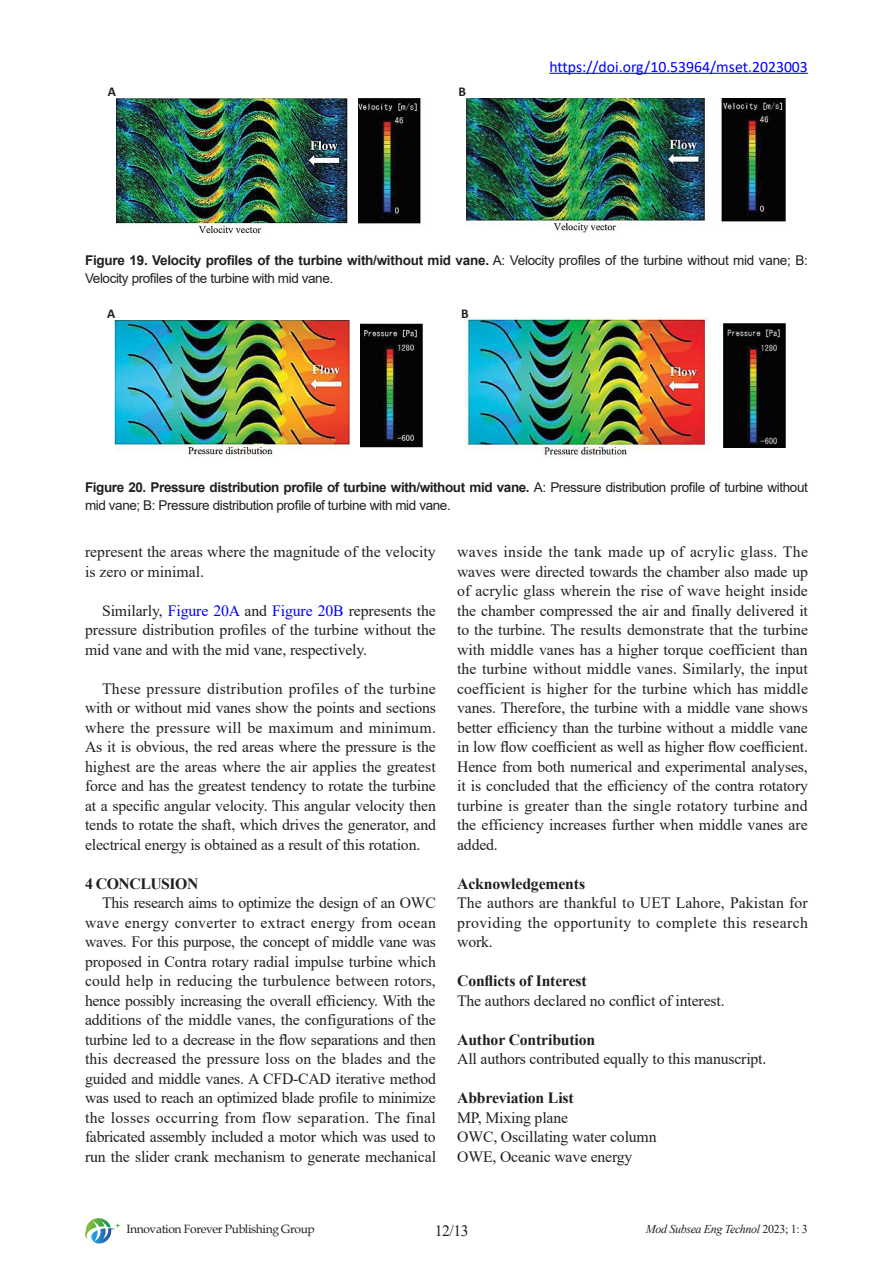
<style>
.page{position:relative;width:893px;height:1263px;background:#fff}
.page>*{position:absolute;margin:0;border:0;box-sizing:border-box;transform-origin:0 0}
.正文{font:15.75px/19.5px "Times New Roman";letter-spacing:-.005em;color:#231f20;text-align:justify}
.不首行缩进{font:15.75px/19.5px "Times New Roman";letter-spacing:-.01em;color:#231f20;text-align:justify}
.不首行缩进-2{font:700 15.75px "Times New Roman";letter-spacing:-.01em;color:#231f20}
.t1{font:15.75px "Calibri";color:#00f}
.一级标题{font:700 15.75px "Times New Roman";letter-spacing:-.03em;color:#231f20}
.图注样式{font:13.5px/18px "Arial";letter-spacing:-.03em;color:#231f20}
.t2{font:700 13.5px "Calibri";color:#231f20}
.t3{font:12px "Book Antiqua";letter-spacing:-.03em;color:#231f20}
.t4{font:italic 12px "Times New Roman";letter-spacing:-.03em;color:#231f20}
.s1{font-weight:700}
.s2{color:#00f}
.s3{font-style:normal}
</style>
<div class="page">
<svg style="left:85px;top:1218px;width:35px;height:25px"></svg>
<hr style="left:549px;top:73px;width:259px;height:1px;background:#00f">
<img style="left:116px;top:99px;width:232px;height:133px">
<img style="left:358px;top:99px;width:63px;height:125px">
<img style="left:467px;top:99px;width:241px;height:133px">
<img style="left:721px;top:99px;width:64px;height:123px">
<img style="left:114px;top:320px;width:237px;height:138px">
<img style="left:360px;top:323px;width:63px;height:125px">
<img style="left:465px;top:317px;width:245px;height:143px">
<img style="left:723px;top:323px;width:63px;height:125px">
<p class="t2" style="left:108px;top:82px;width:10px">A</p>
<p class="t2" style="left:458px;top:82px;width:9px">B</p>
<p class="t1" style="left:549px;top:55px;width:260px">https://doi.org/10.53964/mset.2023003</p>
<p class="图注样式" style="left:85px;top:251px;width:724px"><span class="s1">Figure 19. Velocity profiles of the turbine with/without mid vane.</span> A: Velocity profiles of the turbine without mid vane; B:<br>Velocity profiles of the turbine with mid vane.</p>
<p class="t2" style="left:107px;top:303px;width:10px">A</p>
<p class="t2" style="left:461px;top:303px;width:9px">B</p>
<p class="图注样式" style="left:85px;top:479px;width:724px"><span class="s1">Figure 20. Pressure distribution profile of turbine with/without mid vane.</span> A: Pressure distribution profile of turbine without mid vane; B: Pressure distribution profile of turbine with mid vane.</p>
<p class="正文" style="left:85px;top:542px;width:352px">represent the areas where the magnitude of the velocity is zero or minimal.</p>
<p class="正文" style="left:85px;top:600px;width:352px;text-indent:17px">Similarly, <span class="s2">Figure 20A</span> and <span class="s2">Figure 20B</span> represents the pressure distribution profiles of the turbine without the mid vane and with the mid vane, respectively.</p>
<p class="正文" style="left:85px;top:678px;width:352px;text-indent:17px">These pressure distribution profiles of the turbine with or without mid vanes show the points and sections where the pressure will be maximum and minimum.<br>As it is obvious, the red areas where the pressure is the highest are the areas where the air applies the greatest force and has the greatest tendency to rotate the turbine at a specific angular velocity. This angular velocity then tends to rotate the shaft, which drives the generator, and electrical energy is obtained as a result of this rotation.</p>
<p class="一级标题" style="left:85px;top:872px;width:115px">4 CONCLUSION</p>
<p class="正文" style="left:85px;top:893px;width:353px;text-indent:17px">This research aims to optimize the design of an OWC wave energy converter to extract energy from ocean waves. For this purpose, the concept of middle vane was proposed in Contra rotary radial impulse turbine which could help in reducing the turbulence between rotors, hence possibly increasing the overall efficiency. With the additions of the middle vanes, the configurations of the turbine led to a decrease in the flow separations and then this decreased the pressure loss on the blades and the guided and middle vanes. A CFD-CAD iterative method was used to reach an optimized blade profile to minimize the losses occurring from flow separation. The final fabricated assembly included a motor which was used to run the slider crank mechanism to generate mechanical</p>
<p class="正文" style="left:457px;top:542px;width:352px">waves inside the tank made up of acrylic glass. The waves were directed towards the chamber also made up of acrylic glass wherein the rise of wave height inside the chamber compressed the air and finally delivered it to the turbine. The results demonstrate that the turbine with middle vanes has a higher torque coefficient than the turbine without middle vanes. Similarly, the input coefficient is higher for the turbine which has middle vanes. Therefore, the turbine with a middle vane shows better efficiency than the turbine without a middle vane in low flow coefficient as well as higher flow coefficient.<br>Hence from both numerical and experimental analyses, it is concluded that the efficiency of the contra rotatory turbine is greater than the single rotatory turbine and the efficiency increases further when middle vanes are added.</p>
<p class="不首行缩进-2" style="left:457px;top:872px;width:130px">Acknowledgements</p>
<p class="不首行缩进" style="left:457px;top:893px;width:352px">The authors are thankful to UET Lahore, Pakistan for providing the opportunity to complete this research work.</p>
<p class="不首行缩进-2" style="left:457px;top:970px;width:131px">Conflicts of Interest</p>
<p class="不首行缩进" style="left:457px;top:990px;width:269px">The authors declared no conflict of interest.</p>
<p class="不首行缩进-2" style="left:457px;top:1028px;width:140px">Author Contribution</p>
<p class="不首行缩进" style="left:457px;top:1049px;width:311px">All authors contributed equally to this manuscript.</p>
<p class="不首行缩进-2" style="left:457px;top:1087px;width:118px">Abbreviation List</p>
<p class="不首行缩进" style="left:457px;top:1107px;width:112px">MP, Mixing plane</p>
<p class="不首行缩进" style="left:457px;top:1127px;width:201px">OWC, Oscillating water column</p>
<p class="不首行缩进" style="left:457px;top:1146px;width:177px">OWE, Oceanic wave energy</p>
<p class="t3" style="left:126px;top:1220px;width:190px">Innovation Forever Publishing Group</p>
<p class="正文" style="left:435px;top:1220px;width:35px">12/13</p>
<p class="t4" style="left:646px;top:1220px;width:164px">Mod Subsea Eng Technol <span class="s3">2023; 1: 3</span></p>
</div>
